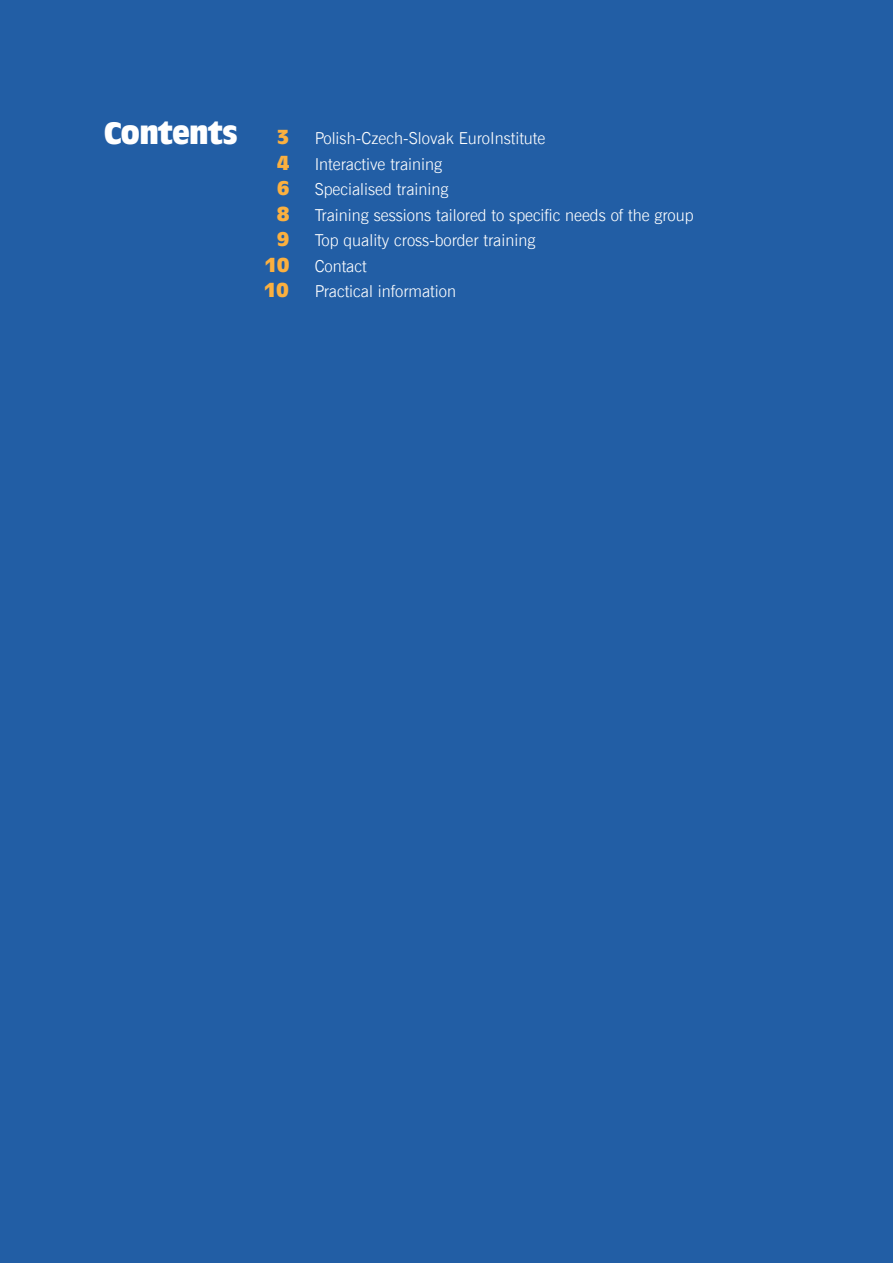
<style>
.page{position:relative;width:893px;height:1263px;background:#225ea5}
.page>*{position:absolute;margin:0;border:0;box-sizing:border-box;transform-origin:0 0}
.t1{font:29.4px "Incised 901 Bd Cn EUX";letter-spacing:-.015em;color:#fff;scale:1.43 1}
.t2{font:18.9px "Incised 901 Bd Cn EUX";color:#fbb03f;scale:1.43 1}
.t3{font:16.5px "News Goth Lt EUX";color:#fff}
</style>
<div class="page">
<h1 class="t1" style="left:104px;top:116px;width:95px">CONTENTS</h1>
<p class="t2" style="left:277px;top:126px;width:10px">3</p>
<p class="t3" style="left:315px;top:128px;width:232px">Polish-Czech-Slovak EuroInstitute</p>
<p class="t2" style="left:277px;top:151px;width:10px">4</p>
<p class="t3" style="left:315px;top:153px;width:129px">Interactive training</p>
<p class="t2" style="left:277px;top:177px;width:10px">6</p>
<p class="t3" style="left:315px;top:179px;width:135px">Specialised training</p>
<p class="t2" style="left:277px;top:202px;width:10px">8</p>
<p class="t3" style="left:315px;top:204px;width:380px">Training sessions tailored to specific needs of the group</p>
<p class="t2" style="left:277px;top:228px;width:10px">9</p>
<p class="t3" style="left:315px;top:230px;width:222px">Top quality cross-border training</p>
<p class="t2" style="left:264px;top:253px;width:19px">10</p>
<p class="t3" style="left:315px;top:255px;width:53px">Contact</p>
<p class="t2" style="left:264px;top:279px;width:19px">10</p>
<p class="t3" style="left:315px;top:281px;width:143px">Practical information</p>
</div>
